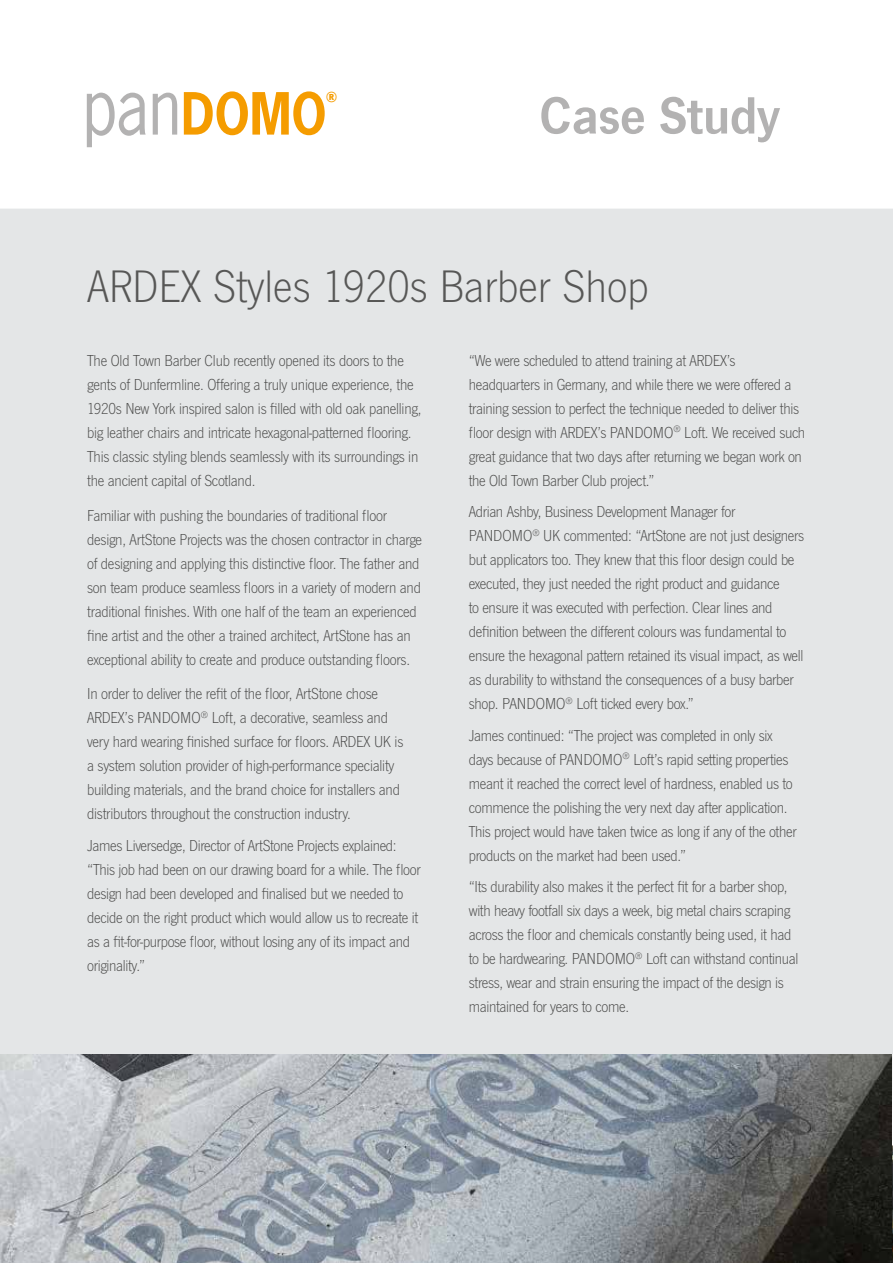
<style>
.page{position:relative;width:893px;height:1263px;background:#fff}
.page>*{position:absolute;margin:0;border:0;box-sizing:border-box;transform-origin:0 0}
.t1{font:600 54.3px "News Gothic T";color:#b3b2b2}
.t2{font:300 47.25px "News Gothic T";color:#575756}
.t3{font:300 16.5px/24px "News Gothic T";letter-spacing:-.02em;color:#4a4a49}
.t4{font:700 15px "News Gothic T";color:#f59c00}
</style>
<div class="page">
<div style="left:0;top:208px;width:893px;height:1055px;background:#e4e6e7"></div>
<img style="left:0;top:1054px;width:893px;height:209px">
<svg style="left:87px;top:93px;width:59px;height:54px"></svg>
<svg style="left:153px;top:93px;width:24px;height:42px"></svg>
<svg style="left:184px;top:91px;width:141px;height:44px"></svg>
<p class="t4" style="left:326px;top:88px;width:12px">®</p>
<h1 class="t1" style="left:539px;top:84px;width:242px">Case Study</h1>
<h2 class="t2" style="left:87px;top:258px;width:563px">ARDEX Styles 1920s Barber Shop</h2>
<p class="t3" style="left:87px;top:348px;width:336px">The Old Town Barber Club recently opened its doors to the gents of Dunfermline. Offering a truly unique experience, the 1920s New York inspired salon is filled with old oak panelling, big leather chairs and intricate hexagonal-patterned flooring.<br>This classic styling blends seamlessly with its surroundings in the ancient capital of Scotland.</p>
<p class="t3" style="left:87px;top:503px;width:337px">Familiar with pushing the boundaries of traditional floor design, ArtStone Projects was the chosen contractor in charge of designing and applying this distinctive floor. The father and son team produce seamless floors in a variety of modern and traditional finishes. With one half of the team an experienced fine artist and the other a trained architect, ArtStone has an exceptional ability to create and produce outstanding floors.</p>
<p class="t3" style="left:87px;top:681px;width:318px">In order to deliver the refit of the floor, ArtStone chose ARDEX’s PANDOMO<sup>®</sup> Loft, a decorative, seamless and very hard wearing finished surface for floors. ARDEX UK is a system solution provider of high-performance speciality building materials, and the brand choice for installers and distributors throughout the construction industry.</p>
<p class="t3" style="left:87px;top:833px;width:335px">James Liversedge, Director of ArtStone Projects explained: “This job had been on our drawing board for a while. The floor design had been developed and finalised but we needed to decide on the right product which would allow us to recreate it as a fit-for-purpose floor, without losing any of its impact and originality.”</p>
<p class="t3" style="left:469px;top:348px;width:338px">“We were scheduled to attend training at ARDEX’s headquarters in Germany, and while there we were offered a training session to perfect the technique needed to deliver this floor design with ARDEX’s PANDOMO<sup>®</sup> Loft. We received such great guidance that two days after returning we began work on the Old Town Barber Club project.”</p>
<p class="t3" style="left:469px;top:500px;width:337px">Adrian Ashby, Business Development Manager for PANDOMO<sup>®</sup> UK commented: “ArtStone are not just designers but applicators too. They knew that this floor design could be executed, they just needed the right product and guidance<br>to ensure it was executed with perfection. Clear lines and definition between the different colours was fundamental to ensure the hexagonal pattern retained its visual impact, as well as durability to withstand the consequences of a busy barber shop. PANDOMO<sup>®</sup> Loft ticked every box.”</p>
<p class="t3" style="left:469px;top:723px;width:329px">James continued: “The project was completed in only six days because of PANDOMO<sup>®</sup> Loft’s rapid setting properties meant it reached the correct level of hardness, enabled us to commence the polishing the very next day after application.<br>This project would have taken twice as long if any of the other products on the market had been used.”</p>
<p class="t3" style="left:469px;top:875px;width:331px">“Its durability also makes it the perfect fit for a barber shop, with heavy footfall six days a week, big metal chairs scraping across the floor and chemicals constantly being used, it had to be hardwearing. PANDOMO<sup>®</sup> Loft can withstand continual stress, wear and strain ensuring the impact of the design is maintained for years to come.</p>
</div>
